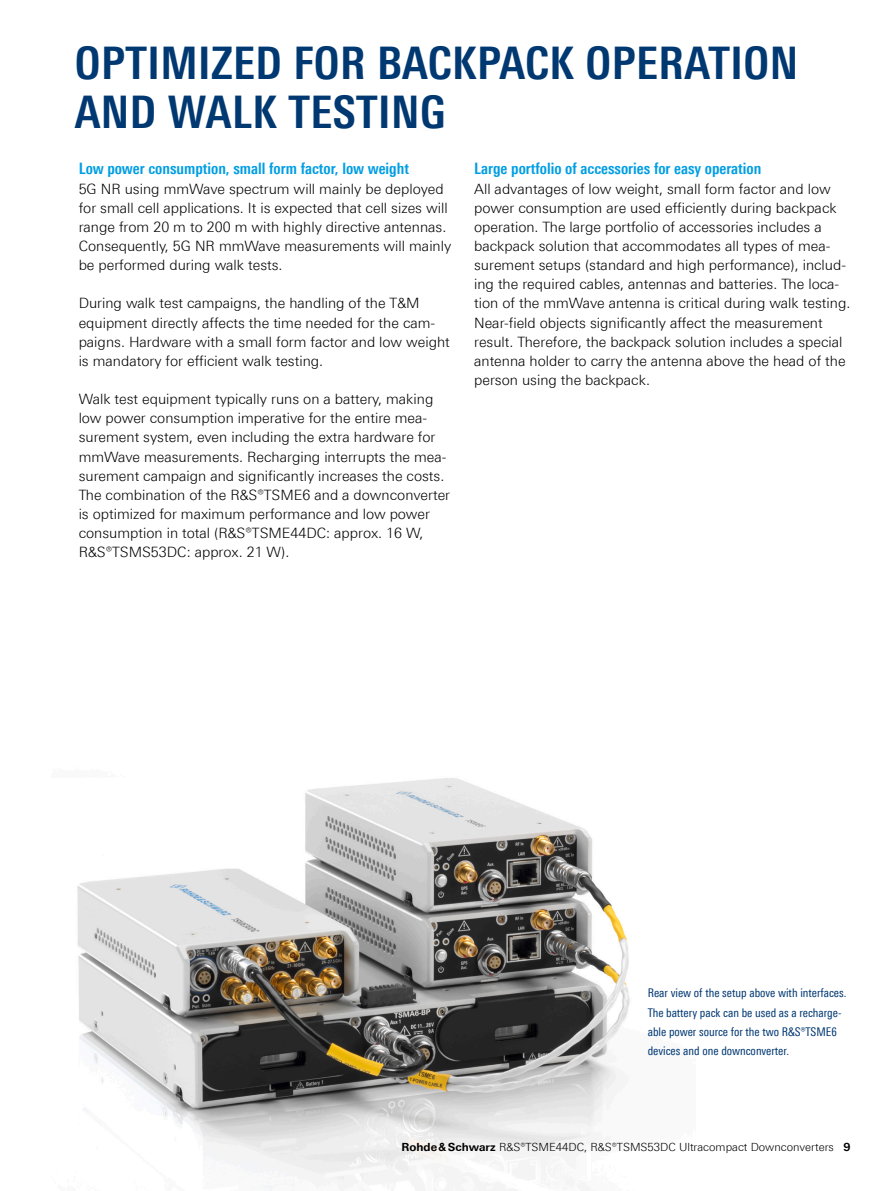
<style>
.page{position:relative;width:893px;height:1191px;background:#fff}
.page>*{position:absolute;margin:0;border:0;box-sizing:border-box;transform-origin:0 0}
.Seiten_Headline_30Pt_blau{font:700 condensed 45px/49.5px "Linotype Universfor RS";letter-spacing:.01em;color:#003872}
.Absatzfett_cyan{font:700 condensed 15.75px "Linotype Universfor RS";color:#009ee3}
.Haupttext_ohne_Abstand{font:300 14.25px/19.2px "Linotype Universfor RS";color:#000}
.Haupttext{font:300 14.25px/19.2px "Linotype Universfor RS";color:#000}
.Bildunterschrift{font:condensed 12px/19.2px "Linotype Universfor RS";color:#003872}
.t1{font:300 11.25px "Linotype Universfor RS";color:#000}
.s1{font-weight:700}
</style>
<div class="page">
<img style="left:77px;top:778px;width:553px;height:413px">
<p class="Seiten_Headline_30Pt_blau" style="left:75px;top:38px;width:725px">OPTIMIZED FOR BACKPACK OPERATION<br>AND WALK TESTING</p>
<p class="Absatzfett_cyan" style="left:79px;top:159px;width:332px">Low power consumption, small form factor, low weight</p>
<p class="Haupttext_ohne_Abstand" style="left:79px;top:179px;width:374px">5G NR using mmWave spectrum will mainly be deployed for small cell applications. It is expected that cell sizes will range from 20 m to 200 m with highly directive antennas.<br>Consequently, 5G NR mmWave measurements will mainly be performed during walk tests.</p>
<p class="Haupttext" style="left:79px;top:293px;width:373px">During walk test campaigns, the handling of the T&amp;M equipment directly affects the time needed for the cam&shy;paigns. Hardware with a small form factor and low weight is mandatory for efficient walk testing.</p>
<p class="Haupttext" style="left:79px;top:389px;width:373px">Walk test equipment typically runs on a battery, making low power consumption imperative for the entire mea&shy;surement system, even including the extra hardware for mmWave measurements. Recharging interrupts the mea&shy;surement campaign and significantly increases the costs.<br>The combination of the R&amp;S®TSME6 and a downconverter is optimized for maximum performance and low power consumption in total (R&amp;S®TSME44DC: approx. 16 W, R&amp;S®TSMS53DC: approx. 21 W).</p>
<p class="Absatzfett_cyan" style="left:474px;top:159px;width:289px">Large portfolio of accessories for easy operation</p>
<p class="Haupttext_ohne_Abstand" style="left:474px;top:179px;width:378px">All advantages of low weight, small form factor and low power consumption are used efficiently during backpack operation. The large portfolio of accessories includes a backpack solution that accommodates all types of mea&shy;surement setups (standard and high performance), includ&shy;ing the required cables, antennas and batteries. The loca&shy;tion of the mmWave antenna is critical during walk testing.<br>Near-field objects significantly affect the measurement result. Therefore, the backpack solution includes a special antenna holder to carry the antenna above the head of the person using the backpack.</p>
<p class="Bildunterschrift" style="left:648px;top:983px;width:200px">Rear view of the setup above with interfaces.<br>The battery pack can be used as a recharge&shy;able power source for the two R&amp;S®TSME6 devices and one downconverter.</p>
<p class="t1" style="left:402px;top:1140px;width:450px"><span class="s1">Rohde&amp;Schwarz</span> R&amp;S®TSME44DC, R&amp;S®TSMS53DC Ultracompact Downconverters <span class="s1">9</span></p>
</div>
